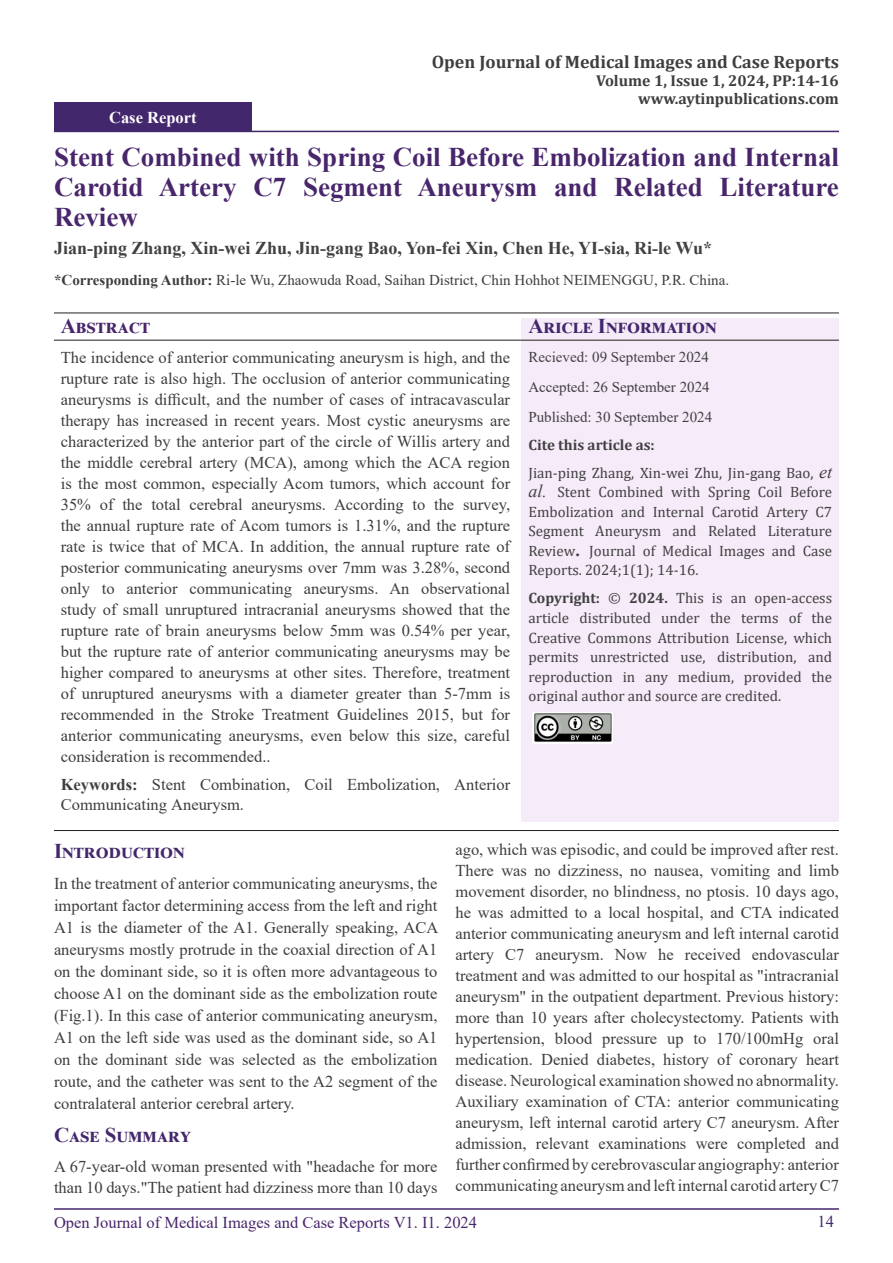
<style>
.page{position:relative;width:893px;height:1263px;background:#fff}
.page>*{position:absolute;margin:0;border:0;box-sizing:border-box;transform-origin:0 0}
.t1{font:700 27px/30px "Times New Roman";color:#49266c;text-align:justify}
.t2{font:700 21px "Times New Roman";letter-spacing:.005em;color:#43276c}
.t3{font:700 21px "Times New Roman";letter-spacing:.015em;color:#49266c}
.t4{font:700 18px "Times New Roman";color:#414142}
.t5{font:700 18px "Cambria";color:#3e3e3f}
.Cuerpo{font:16.5px/21px "Times New Roman";color:#3e3e3f;text-align:justify}
.t6{font:16.5px "Times New Roman";color:#49266c}
.t7{font:700 16.5px "Times New Roman";color:#fff}
.t8{font:16.5px "Times New Roman";color:#43276c}
.t9{font:700 15.75px "Cambria";color:#3e3e3f}
.t10{font:15px/19.5px "Cambria";color:#414142;text-align:justify}
.t11{font:15px "Times New Roman";color:#3e3e3f}
.t12{font:15px "Times New Roman";color:#414142}
.t13{font:700 15px "Cambria";color:#414142}
.s1{font-weight:700}
.s2{font-family:"Times New Roman";font-style:italic;font-size:18px}
.s3{font-family:"Times New Roman";font-weight:700;font-size:18px}
</style>
<div class="page">
<hr style="left:54px;top:1208px;width:785px;height:2px;background:#43276c">
<div style="left:54px;top:102px;width:198px;height:29px;background:#43276c"></div>
<hr style="left:54px;top:131px;width:785px;height:1px;background:#43276c">
<div style="left:522px;top:318px;width:317px;height:504px;background:#f6ebf9"></div>
<hr style="left:54px;top:313px;width:785px;height:1px;background:#231f20">
<hr style="left:54px;top:340px;width:785px;height:1px;background:#231f20">
<img style="left:532px;top:712px;width:80px;height:31px">
<hr style="left:54px;top:830px;width:785px;height:1px;background:#231f20">
<p class="t7" style="left:109px;top:105px;width:89px">Case Report</p>
<p class="t5" style="left:432px;top:49px;width:409px">Open Journal of Medical Images and Case Reports</p>
<p class="t9" style="left:596px;top:70px;width:244px">Volume 1, Issue 1, 2024, PP:14-16</p>
<p class="t9" style="left:638px;top:88px;width:202px">www.aytinpublications.com</p>
<p class="t1" style="left:54px;top:141px;width:786px">Stent Combined with Spring Coil Before Embolization and Internal Carotid Artery C7 Segment Aneurysm and Related Literature Review</p>
<p class="t4" style="left:54px;top:235px;width:660px">Jian-ping Zhang, Xin-wei Zhu, Jin-gang Bao, Yon-fei Xin, Chen He, YI-sia, Ri-le Wu*</p>
<p class="t11" style="left:54px;top:270px;width:677px"><span class="s1">*Corresponding Author:</span> Ri-le Wu, Zhaowuda Road, Saihan District, Chin Hohhot NEIMENGGU, P.R. China.</p>
<p class="t3" style="left:61px;top:311px;width:91px">Abstract</p>
<p class="Cuerpo" style="left:61px;top:346px;width:451px">The incidence of anterior communicating aneurysm is high, and the rupture rate is also high. The occlusion of anterior communicating aneurysms is difficult, and the number of cases of intracavascular therapy has increased in recent years. Most cystic aneurysms are characterized by the anterior part of the circle of Willis artery and the middle cerebral artery (MCA), among which the ACA region is the most common, especially Acom tumors, which account for 35% of the total cerebral aneurysms. According to the survey, the annual rupture rate of Acom tumors is 1.31%, and the rupture rate is twice that of MCA. In addition, the annual rupture rate of posterior communicating aneurysms over 7mm was 3.28%, second only to anterior communicating aneurysms. An observational study of small unruptured intracranial aneurysms showed that the rupture rate of brain aneurysms below 5mm was 0.54% per year, but the rupture rate of anterior communicating aneurysms may be higher compared to aneurysms at other sites. Therefore, treatment of unruptured aneurysms with a diameter greater than 5-7mm is recommended in the Stroke Treatment Guidelines 2015, but for anterior communicating aneurysms, even below this size, careful consideration is recommended..</p>
<p class="Cuerpo" style="left:61px;top:774px;width:451px;line-height:19.5px"><span class="s1">Keywords:</span> Stent Combination, Coil Embolization, Anterior<br>Communicating Aneurysm.</p>
<p class="t2" style="left:528px;top:310px;width:190px">Aricle Information</p>
<p class="t12" style="left:528px;top:347px;width:182px">Recieved: 09 September 2024</p>
<p class="t12" style="left:528px;top:376px;width:183px">Accepted: 26 September 2024</p>
<p class="t12" style="left:528px;top:406px;width:185px">Published: 30 September 2024</p>
<p class="t13" style="left:528px;top:434px;width:128px">Cite this article as:</p>
<p class="t10" style="left:528px;top:463px;width:305px">Jian-ping Zhang, Xin-wei Zhu, Jin-gang Bao, <span class="s2">et al.</span> Stent Combined with Spring Coil Before Embolization and Internal Carotid Artery C7<br>Segment Aneurysm and Related Literature Review<span class="s3">.</span> Journal of Medical Images and Case Reports. 2024;1(1); 14-16.</p>
<p class="t10" style="left:528px;top:588px;width:305px"><span class="s1">Copyright:</span> © <span class="s1">2024.</span> This is an open-access article distributed under the terms of the Creative Commons Attribution License, which permits unrestricted use, distribution, and reproduction in any medium, provided the original author and source are credited.</p>
<p class="t2" style="left:54px;top:836px;width:132px">Introduction</p>
<p class="Cuerpo" style="left:54px;top:872px;width:386px;line-height:22px">In the treatment of anterior communicating aneurysms, the important factor determining access from the left and right A1 is the diameter of the A1. Generally speaking, ACA aneurysms mostly protrude in the coaxial direction of A1 on the dominant side, so it is often more advantageous to choose A1 on the dominant side as the embolization route (Fig.1). In this case of anterior communicating aneurysm, A1 on the left side was used as the dominant side, so A1 on the dominant side was selected as the embolization route, and the catheter was sent to the A2 segment of the contralateral anterior cerebral artery.</p>
<p class="t2" style="left:54px;top:1120px;width:138px">Case Summary</p>
<p class="Cuerpo" style="left:54px;top:1155px;width:385px">A 67-year-old woman presented with "headache for more than 10 days."The patient had dizziness more than 10 days</p>
<p class="Cuerpo" style="left:455px;top:839px;width:385px">ago, which was episodic, and could be improved after rest.<br>There was no dizziness, no nausea, vomiting and limb movement disorder, no blindness, no ptosis. 10 days ago, he was admitted to a local hospital, and CTA indicated anterior communicating aneurysm and left internal carotid artery C7 aneurysm. Now he received endovascular treatment and was admitted to our hospital as "intracranial aneurysm" in the outpatient department. Previous history: more than 10 years after cholecystectomy. Patients with hypertension, blood pressure up to 170/100mHg oral medication. Denied diabetes, history of coronary heart disease. Neurological examination showed no abnormality.<br>Auxiliary examination of CTA: anterior communicating aneurysm, left internal carotid artery C7 aneurysm. After admission, relevant examinations were completed and further confirmed by cerebrovascular angiography: anterior communicating aneurysm and left internal carotid artery C7</p>
<p class="t6" style="left:54px;top:1211px;width:425px">Open Journal of Medical Images and Case Reports V1. I1. 2024</p>
<p class="t8" style="left:817px;top:1210px;width:18px">14</p>
</div>
